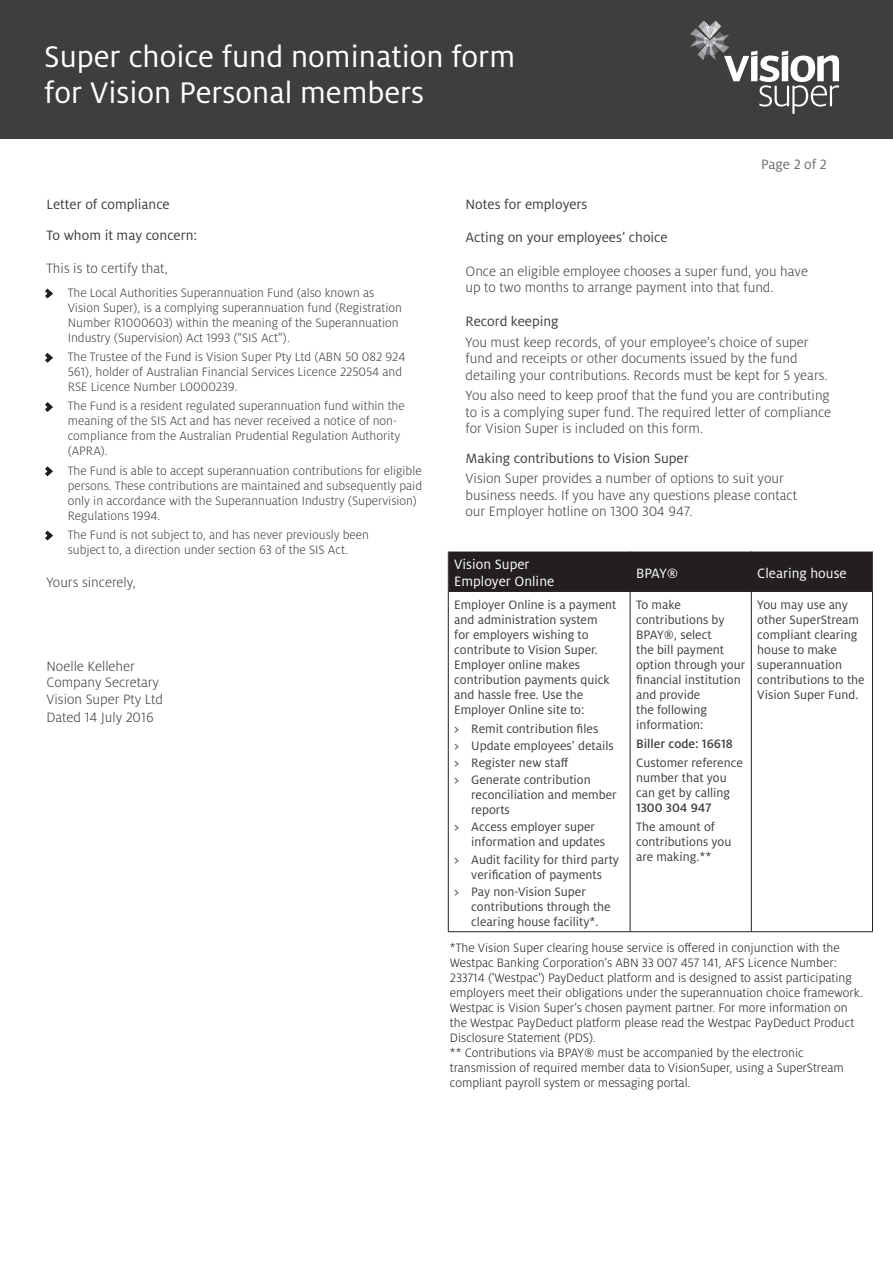
<style>
.page{position:relative;width:893px;height:1263px;background:#fff}
.page>*{position:absolute;margin:0;border:0;box-sizing:border-box;transform-origin:0 0}
.t1{font:33px "Milo OT";color:#fff}
.t2{font:300 15px/16.5px "Milo OT";color:#3e3e3f}
.t3{font:15px "Milo OT";color:#3e3e3f}
.t4{font:15px/16.5px "Milo OT";color:#fff}
.t5{font:15px "Milo OT";color:#6c6d70}
.t6{font:300 13.5px/15px "Milo OT";color:#3e3e3f}
.t7{font:13.5px/15px "Milo OT";color:#3e3e3f}
.t8{font:300 13.5px/15px "Milo OT";color:#231f20}
.t9{font:500 13.5px "Milo OT";color:#3e3e3f}
.s1{color:#231f20}
.s2{font-weight:500}
</style>
<div class="page">
<div style="left:0;top:0;width:893px;height:139px;background:#3e3e3f"></div>
<svg style="left:690px;top:21px;width:149px;height:93px"></svg>
<svg style="left:45px;top:288px;width:8px;height:11px"></svg>
<svg style="left:45px;top:352px;width:8px;height:11px"></svg>
<svg style="left:45px;top:402px;width:8px;height:10px"></svg>
<svg style="left:45px;top:466px;width:8px;height:11px"></svg>
<svg style="left:45px;top:530px;width:8px;height:11px"></svg>
<div style="left:449px;top:551px;width:423px;height:41px;background:#231f20"></div>
<hr style="left:630px;top:551px;width:1px;height:41px;background:#231f20">
<hr style="left:751px;top:551px;width:1px;height:41px;background:#231f20">
<hr style="left:448px;top:592px;width:1px;height:339px;background:#231f20">
<hr style="left:630px;top:592px;width:1px;height:339px;background:#231f20">
<hr style="left:751px;top:592px;width:1px;height:339px;background:#231f20">
<hr style="left:872px;top:592px;width:1px;height:339px;background:#231f20">
<hr style="left:448px;top:551px;width:1px;height:41px;background:#3e3e3f">
<hr style="left:872px;top:551px;width:1px;height:41px;background:#3e3e3f">
<hr style="left:448px;top:931px;width:182px;height:1px;background:#231f20">
<hr style="left:630px;top:931px;width:121px;height:1px;background:#231f20">
<hr style="left:751px;top:931px;width:122px;height:1px;background:#231f20">
<p class="t1" style="left:44px;top:39px;width:472px">Super choice fund nomination form</p>
<p class="t1" style="left:44px;top:75px;width:381px">for Vision Personal members</p>
<p class="t5" style="left:761px;top:156px;width:67px">Page 2 of 2</p>
<p class="t3" style="left:46px;top:196px;width:125px">Letter of compliance</p>
<p class="t3" style="left:46px;top:227px;width:152px">To whom it may concern:</p>
<p class="t2" style="left:46px;top:261px;width:123px">This is to certify that,</p>
<p class="t6" style="left:68px;top:285px;width:336px;text-indent:-21px"><span class="s1">&gt;</span> The Local Authorities Superannuation Fund (also known as Vision Super), is a complying superannuation fund (Registration Number R1000603) within the meaning of the Superannuation Industry (Supervision) Act 1993 (“SIS Act”).</p>
<p class="t6" style="left:68px;top:349px;width:339px;text-indent:-21px"><span class="s1">&gt;</span> The Trustee of the Fund is Vision Super Pty Ltd (ABN 50 082 924<br>561), holder of Australian Financial Services Licence 225054 and<br>RSE Licence Number L0000239.</p>
<p class="t6" style="left:68px;top:399px;width:338px;text-indent:-21px"><span class="s1">&gt;</span> The Fund is a resident regulated superannuation fund within the meaning of the SIS Act and has never received a notice of non&shy;compliance from the Australian Prudential Regulation Authority (APRA).</p>
<p class="t6" style="left:68px;top:463px;width:356px;text-indent:-21px"><span class="s1">&gt;</span> The Fund is able to accept superannuation contributions for eligible persons. These contributions are maintained and subsequently paid only in accordance with the Superannuation Industry (Supervision)<br>Regulations 1994.</p>
<p class="t6" style="left:46px;top:527px;width:324px;text-align:center"><span class="s1">&gt;</span> The Fund is not subject to, and has never previously been subject to, a direction under section 63 of the SIS Act.</p>
<p class="t2" style="left:46px;top:575px;width:91px">Yours sincerely,</p>
<p class="t2" style="left:46px;top:658px;width:114px">Noelle Kelleher<br>Company Secretary</p>
<p class="t2" style="left:46px;top:690px;width:118px;line-height:18px">Vision Super Pty Ltd<br>Dated 14 July 2016</p>
<p class="t3" style="left:466px;top:196px;width:123px">Notes for employers</p>
<p class="t3" style="left:466px;top:229px;width:204px">Acting on your employees’ choice</p>
<p class="t2" style="left:466px;top:263px;width:344px">Once an eligible employee chooses a super fund, you have up to two months to arrange payment into that fund.</p>
<p class="t3" style="left:466px;top:313px;width:95px">Record keeping</p>
<p class="t2" style="left:466px;top:334px;width:364px">You must keep records, of your employee’s choice of super fund and receipts or other documents issued by the fund detailing your contributions. Records must be kept for 5 years.</p>
<p class="t2" style="left:466px;top:388px;width:367px;text-align:justify">You also need to keep proof that the fund you are contributing to is a complying super fund. The required letter of compliance for Vision Super is included on this form.</p>
<p class="t3" style="left:466px;top:450px;width:225px">Making contributions to Vision Super</p>
<p class="t2" style="left:466px;top:471px;width:333px">Vision Super provides a number of options to suit your business needs. If you have any questions please contact our Employer hotline on 1300 304 947.</p>
<p class="t4" style="left:454px;top:557px;width:101px">Vision Super<br>Employer Online</p>
<p class="t4" style="left:636px;top:565px;width:44px">BPAY®</p>
<p class="t4" style="left:757px;top:565px;width:91px">Clearing house</p>
<p class="t7" style="left:454px;top:597px;width:164px">Employer Online is a payment and administration system for employers wishing to contribute to Vision Super.<br>Employer online makes contribution payments quick and hassle free. Use the<br>Employer Online site to:</p>
<p class="t7" style="left:454px;top:721px;width:146px">&gt; Remit contribution files</p>
<p class="t7" style="left:454px;top:738px;width:161px">&gt; Update employees’ details</p>
<p class="t7" style="left:454px;top:756px;width:115px">&gt; Register new staff</p>
<p class="t7" style="left:471px;top:773px;width:147px;text-indent:-17px">&gt; Generate contribution reconciliation and member reports</p>
<p class="t7" style="left:471px;top:820px;width:135px;text-indent:-17px">&gt; Access employer super information and updates</p>
<p class="t7" style="left:454px;top:852px;width:166px;text-align:center">&gt; Audit facility for third party verification of payments</p>
<p class="t7" style="left:471px;top:884px;width:141px;text-indent:-17px">&gt; Pay non-Vision Super contributions through the clearing house facility*.</p>
<p class="t7" style="left:636px;top:597px;width:111px">To make contributions by<br>BPAY®, select<br>the bill payment option through your financial institution and provide<br>the following information:</p>
<p class="t9" style="left:636px;top:736px;width:98px">Biller code: 16618</p>
<p class="t7" style="left:636px;top:756px;width:108px">Customer reference number that you can get by calling<br><span class="s2">1300 304 947</span></p>
<p class="t7" style="left:636px;top:820px;width:97px">The amount of contributions you are making.**</p>
<p class="t7" style="left:757px;top:597px;width:109px">You may use any other SuperStream compliant clearing house to make superannuation contributions to the<br>Vision Super Fund.</p>
<p class="t8" style="left:450px;top:940px;width:414px">*The Vision Super clearing house service is offered in conjunction with the Westpac Banking Corporation’s ABN 33 007 457 141, AFS Licence Number:<br>233714 ('Westpac') PayDeduct platform and is designed to assist participating employers meet their obligations under the superannuation choice framework.<br>Westpac is Vision Super’s chosen payment partner. For more information on the Westpac PayDeduct platform please read the Westpac PayDeduct Product Disclosure Statement (PDS).</p>
<p class="t8" style="left:450px;top:1045px;width:395px">** Contributions via BPAY® must be accompanied by the electronic transmission of required member data to VisionSuper, using a SuperStream compliant payroll system or messaging portal.</p>
</div>
